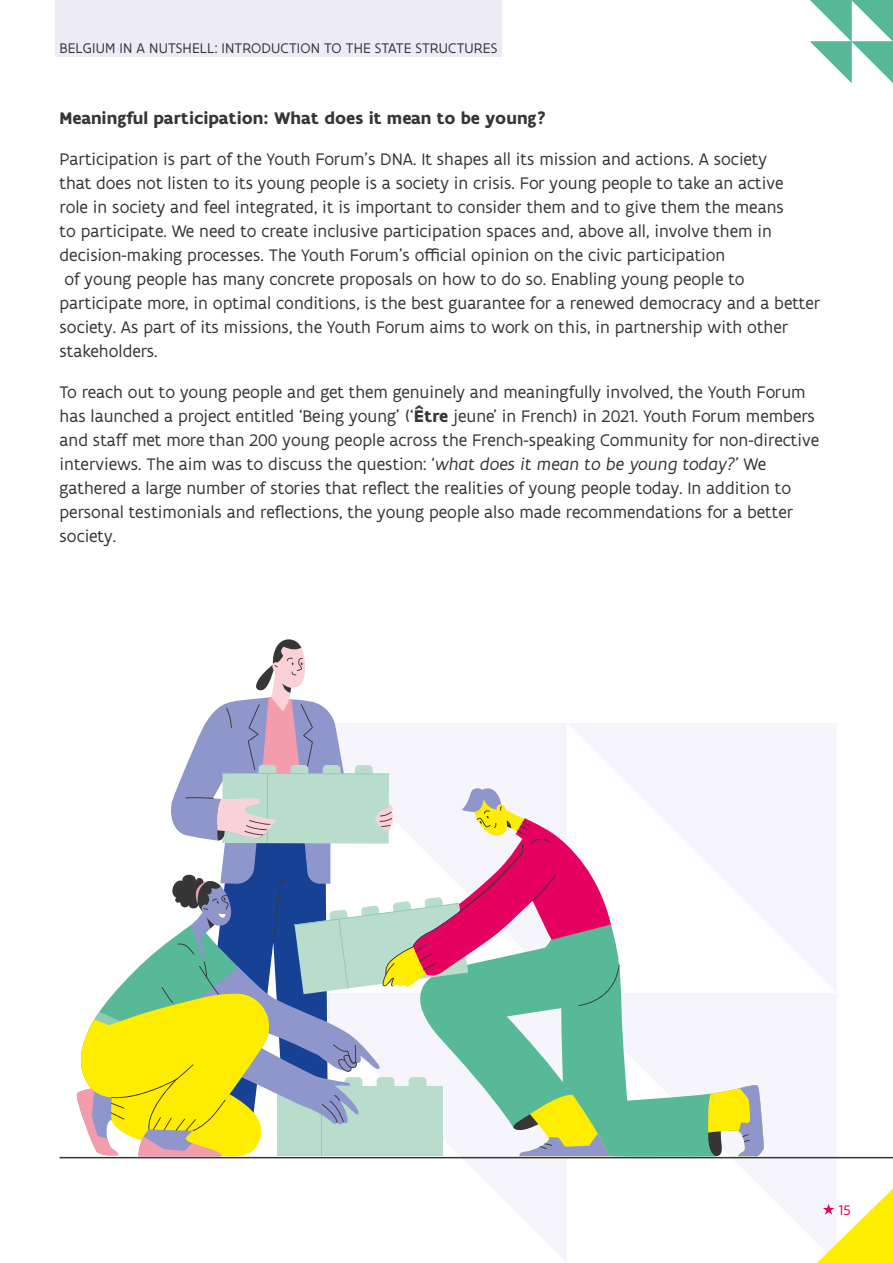
<style>
.page{position:relative;width:893px;height:1263px;background:#fff}
.page>*{position:absolute;margin:0;border:0;box-sizing:border-box;transform-origin:0 0}
.t1{font:18px/24px "Flanders Art Sans";color:#373636}
.t2{font:700 18px "Flanders Art Sans";color:#373636}
.t3{font:15px "Flanders Art Sans";letter-spacing:.005em;color:#373636}
.t4{font:15px "Flanders Art Sans";color:#e60060}
.s1{font-weight:700}
.s2{font-style:italic}
</style>
<div class="page">
<svg style="left:810px;top:0;width:83px;height:83px"></svg>
<div style="left:55px;top:0;width:447px;height:56px;background:#edebf6"></div>
<svg style="left:74px;top:639px;width:690px;height:520px"></svg>
<hr style="left:60px;top:1157px;width:833px;height:1px;background:#373636">
<svg style="left:817px;top:1188px;width:76px;height:75px"></svg>
<p class="t3" style="left:60px;top:39px;width:439px">BELGIUM IN A NUTSHELL: INTRODUCTION TO THE STATE STRUCTURES</p>
<p class="t2" style="left:60px;top:107px;width:488px">Meaningful participation: What does it mean to be young?</p>
<p class="t1" style="left:60px;top:147px;width:762px">Participation is part of the Youth Forum’s DNA. It shapes all its mission and actions. A society<br>that does not listen to its young people is a society in crisis. For young people to take an active<br>role in society and feel integrated, it is important to consider them and to give them the means<br>to participate. We need to create inclusive participation spaces and, above all, involve them in decision-making processes. The Youth Forum’s official opinion on the civic participation<br>of young people has many concrete proposals on how to do so. Enabling young people to participate more, in optimal conditions, is the best guarantee for a renewed democracy and a better society. As part of its missions, the Youth Forum aims to work on this, in partnership with other stakeholders.</p>
<p class="t1" style="left:60px;top:380px;width:761px">To reach out to young people and get them genuinely and meaningfully involved, the Youth Forum has launched a project entitled ‘Being young’ (‘<span class="s1">Être</span> jeune’ in French) in 2021. Youth Forum members and staff met more than 200 young people across the French-speaking Community for non-directive interviews. The aim was to discuss the question: ‘<span class="s2">what does it mean to be young today?’</span> We gathered a large number of stories that reflect the realities of young people today. In addition to personal testimonials and reflections, the young people also made recommendations for a better society.</p>
<p class="t4" style="left:839px;top:1200px;width:13px">15</p>
</div>
